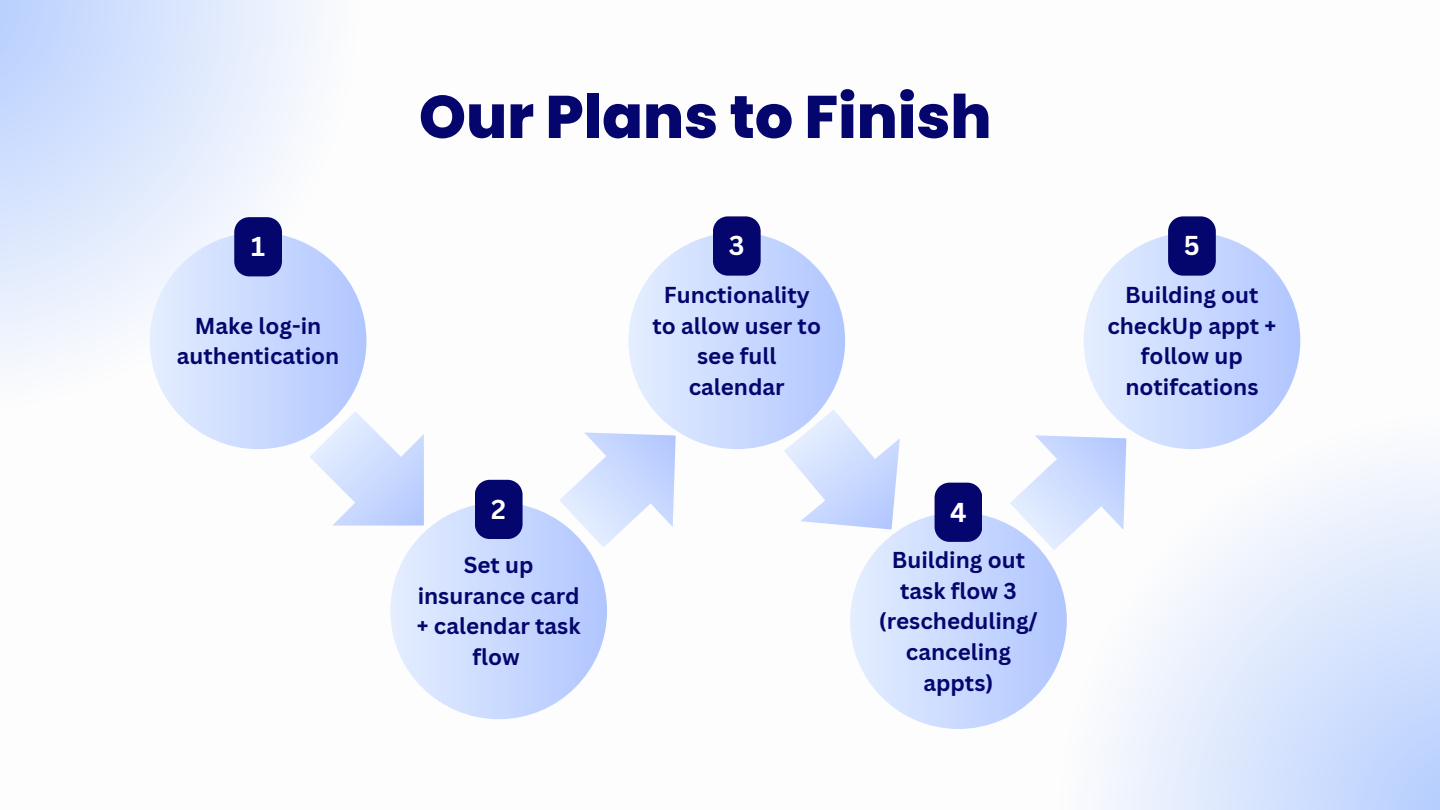
<style>
.page{position:relative;width:1440px;height:810px;background:#fff}
.page>*{position:absolute;margin:0;border:0;box-sizing:border-box;transform-origin:0 0}
.t1{font:800 60px "Poppins";color:#05066d}
.t2{font:700 26.6px "Canva Sans";color:#fff}
.t3{font:700 22.4px/30.8px "Canva Sans";color:#05066d;text-align:center}
</style>
<div class="page">
<svg style="left:0;top:0;width:367px;height:449px"></svg>
<div style="left:628px;top:232px;width:217px;height:217px;background:linear-gradient(to right,#e4eeff,#b1c6ff);border-radius:50%"></div>
<svg style="left:1023px;top:375px;width:417px;height:435px"></svg>
<div style="left:150px;top:232px;width:216px;height:217px;background:linear-gradient(to right,#e4eeff,#b1c6ff);border-radius:50%"></div>
<div style="left:1084px;top:232px;width:216px;height:217px;background:linear-gradient(to right,#e4eeff,#b1c6ff);border-radius:50%"></div>
<div style="left:390px;top:502px;width:217px;height:217px;background:linear-gradient(to right,#e4eeff,#b1c6ff);border-radius:50%"></div>
<div style="left:850px;top:512px;width:217px;height:217px;background:linear-gradient(to right,#e4eeff,#b1c6ff);border-radius:50%"></div>
<svg style="left:309px;top:411px;width:115px;height:115px"></svg>
<svg style="left:559px;top:433px;width:117px;height:115px"></svg>
<svg style="left:784px;top:409px;width:116px;height:121px"></svg>
<svg style="left:1010px;top:435px;width:116px;height:116px"></svg>
<svg style="left:234px;top:217px;width:48px;height:59px;background:#151677"></svg>
<svg style="left:475px;top:480px;width:48px;height:59px;background:#151677"></svg>
<svg style="left:713px;top:216px;width:48px;height:60px;background:#181979"></svg>
<svg style="left:935px;top:483px;width:47px;height:59px;background:#121475"></svg>
<svg style="left:1168px;top:216px;width:48px;height:60px;background:#171979"></svg>
<p class="t2" style="left:251px;top:228px;width:15px">1</p>
<p class="t3" style="left:177px;top:310px;width:164px">Make log-in authentication</p>
<p class="t1" style="left:419px;top:75px;width:574px">Our Plans to Finish</p>
<p class="t2" style="left:729px;top:227px;width:17px">3</p>
<p class="t2" style="left:491px;top:490px;width:16px">2</p>
<p class="t3" style="left:652px;top:279px;width:170px">Functionality to allow user to see full calendar</p>
<p class="t2" style="left:950px;top:493px;width:18px">4</p>
<p class="t3" style="left:417px;top:549px;width:165px">Set up insurance card + calendar task flow</p>
<p class="t3" style="left:879px;top:544px;width:161px">Building out task flow 3 (rescheduling/ canceling appts)</p>
<p class="t2" style="left:1184px;top:227px;width:17px">5</p>
<p class="t3" style="left:1107px;top:279px;width:171px">Building out checkUp appt + follow up notifcations</p>
</div>
